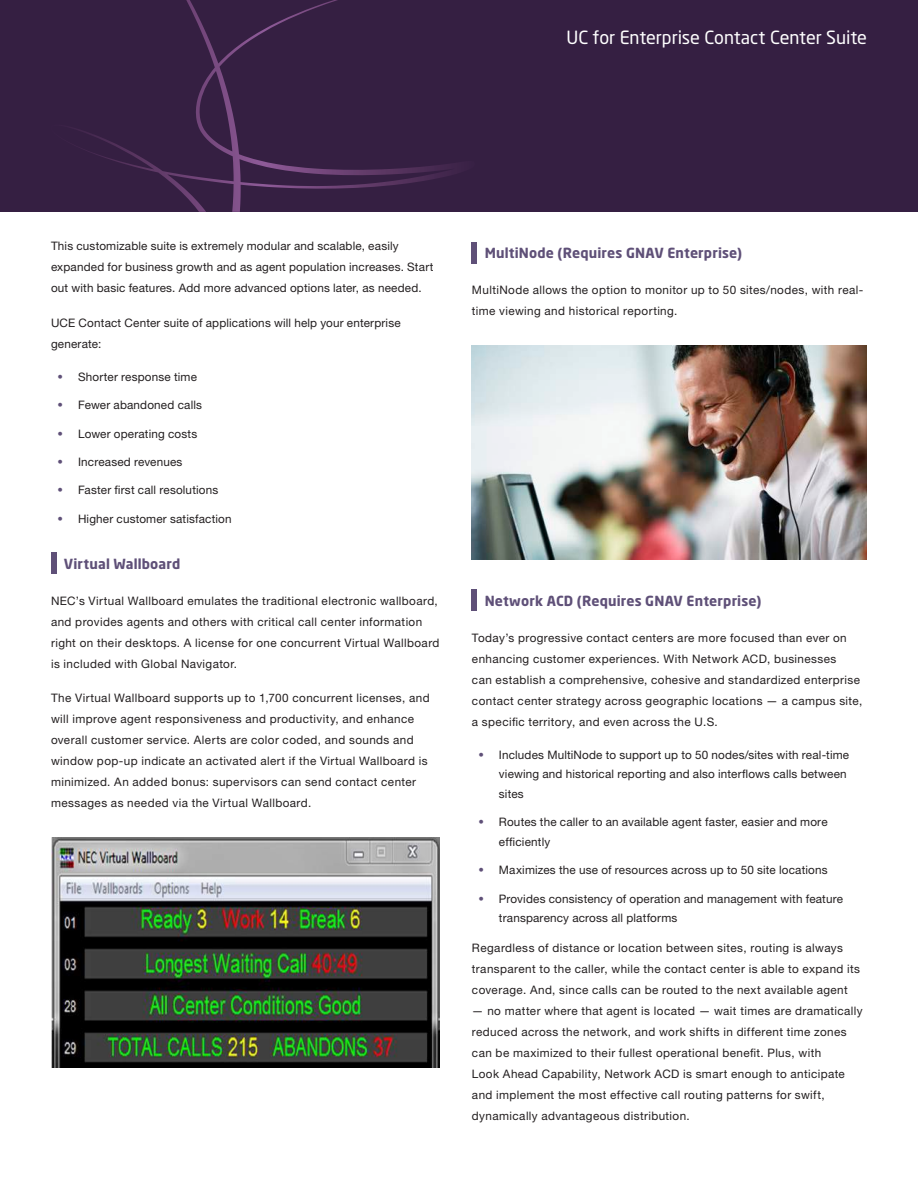
<style>
.page{position:relative;width:918px;height:1188px;background:#fff}
.page>*{position:absolute;margin:0;border:0;box-sizing:border-box;transform-origin:0 0}
.t1{font:18px "Neo Sans Pro";letter-spacing:-.005em;color:#fff}
.t2{font:700 13.8px "Neo Sans Pro";letter-spacing:.01em;color:#5f5078}
.t3{font:11.7px/21px "Helvetica Neue LT Std";letter-spacing:.03em;color:#231f20}
.s1{font-family:"Neo Sans Pro";font-weight:700;color:#5f5078}
</style>
<div class="page">
<img style="left:51px;top:837px;width:389px;height:230px">
<img style="left:472px;top:346px;width:395px;height:214px">
<div style="left:0;top:0;width:918px;height:212px;background:#351f42"></div>
<svg style="left:77px;top:0;width:375px;height:212px"></svg>
<div style="left:51px;top:553px;width:5px;height:21px;background:#5f5078"></div>
<div style="left:472px;top:242px;width:5px;height:21px;background:#5f5078"></div>
<div style="left:472px;top:590px;width:5px;height:21px;background:#5f5078"></div>
<h1 class="t1" style="left:567px;top:26px;width:302px">UC for Enterprise Contact Center Suite</h1>
<p class="t3" style="left:51px;top:235px;width:384px">This customizable suite is extremely modular and scalable, easily expanded for business growth and as agent population increases. Start out with basic features. Add more advanced options later, as needed.</p>
<p class="t3" style="left:51px;top:312px;width:351px">UCE Contact Center suite of applications will help your enterprise generate:</p>
<p class="t3" style="left:58px;top:366px;width:141px"><span class="s1">•</span> Shorter response time</p>
<p class="t3" style="left:58px;top:394px;width:146px"><span class="s1">•</span> Fewer abandoned calls</p>
<p class="t3" style="left:58px;top:423px;width:141px"><span class="s1">•</span> Lower operating costs</p>
<p class="t3" style="left:58px;top:451px;width:126px"><span class="s1">•</span> Increased revenues</p>
<p class="t3" style="left:58px;top:480px;width:162px"><span class="s1">•</span> Faster first call resolutions</p>
<p class="t3" style="left:58px;top:508px;width:175px"><span class="s1">•</span> Higher customer satisfaction</p>
<p class="t2" style="left:64px;top:555px;width:118px">Virtual Wallboard</p>
<p class="t3" style="left:51px;top:590px;width:390px">NEC’s Virtual Wallboard emulates the traditional electronic wallboard, and provides agents and others with critical call center information right on their desktops. A license for one concurrent Virtual Wallboard is included with Global Navigator.</p>
<p class="t3" style="left:51px;top:688px;width:380px">The Virtual Wallboard supports up to 1,700 concurrent licenses, and will improve agent responsiveness and productivity, and enhance overall customer service. Alerts are color coded, and sounds and window pop-up indicate an activated alert if the Virtual Wallboard is minimized. An added bonus: supervisors can send contact center messages as needed via the Virtual Wallboard.</p>
<p class="t2" style="left:485px;top:244px;width:259px">MultiNode (Requires GNAV Enterprise)</p>
<p class="t3" style="left:472px;top:279px;width:393px">MultiNode allows the option to monitor up to 50 sites/nodes, with real&shy;time viewing and historical reporting.</p>
<p class="t2" style="left:485px;top:592px;width:278px">Network ACD (Requires GNAV Enterprise)</p>
<p class="t3" style="left:472px;top:627px;width:392px">Today’s progressive contact centers are more focused than ever on enhancing customer experiences. With Network ACD, businesses<br>can establish a comprehensive, cohesive and standardized enterprise contact center strategy across geographic locations — a campus site, a specific territory, and even across the U.S.</p>
<p class="t3" style="left:499px;top:745px;width:352px;line-height:19.5px;text-indent:-20px"><span class="s1">•</span> Includes MultiNode to support up to 50 nodes/sites with real-time viewing and historical reporting and also interflows calls between sites</p>
<p class="t3" style="left:499px;top:812px;width:330px;line-height:19.5px;text-indent:-20px"><span class="s1">•</span> Routes the caller to an available agent faster, easier and more efficiently</p>
<p class="t3" style="left:479px;top:859px;width:350px"><span class="s1">•</span> Maximizes the use of resources across up to 50 site locations</p>
<p class="t3" style="left:499px;top:888px;width:346px;line-height:19.5px;text-indent:-20px"><span class="s1">•</span> Provides consistency of operation and management with feature transparency across all platforms</p>
<p class="t3" style="left:472px;top:937px;width:390px">Regardless of distance or location between sites, routing is always transparent to the caller, while the contact center is able to expand its coverage. And, since calls can be routed to the next available agent</p>
<p class="t3" style="left:472px;top:1000px;width:392px">— no matter where that agent is located — wait times are dramatically reduced across the network, and work shifts in different time zones can be maximized to their fullest operational benefit. Plus, with<br>Look Ahead Capability, Network ACD is smart enough to anticipate and implement the most effective call routing patterns for swift, dynamically advantageous distribution.</p>
</div>
